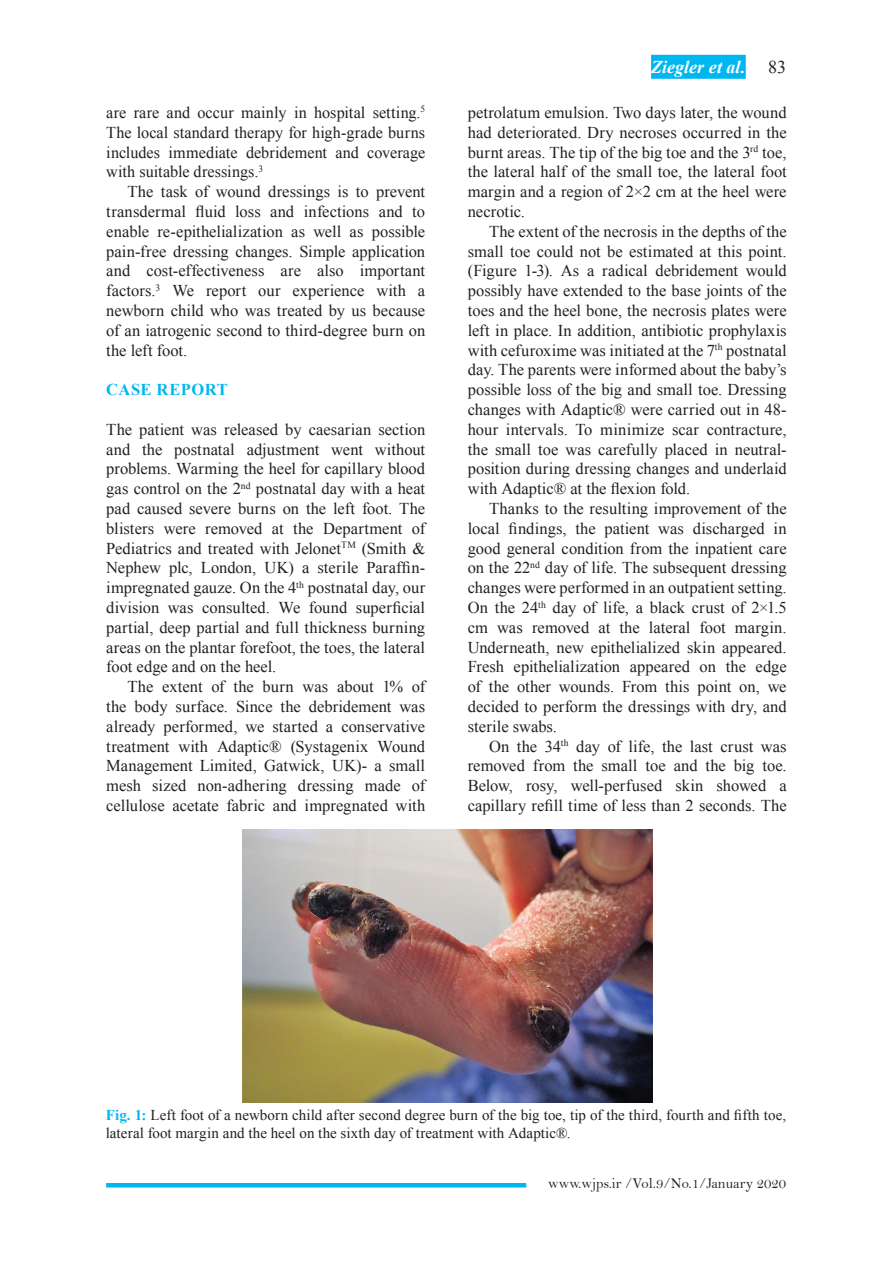
<style>
.page{position:relative;width:893px;height:1263px;background:#fff}
.page>*{position:absolute;margin:0;border:0;box-sizing:border-box;transform-origin:0 0}
.t1{font:italic 700 18px "Times New Roman";letter-spacing:.005em;color:#fff}
.t2{font:16.5px/19.8px "Times New Roman";color:#231f20;text-align:justify}
.t3{font:700 16.5px "Times New Roman";letter-spacing:.025em;color:#00b6f0}
.t4{font:15px/18px "Times New Roman";letter-spacing:.005em;color:#231f20}
.t5{font:15px "Bell";color:#231f20}
.s1{font-weight:400;font-style:normal;color:#231f20}
.s2{font-weight:700;color:#00b6f0}
</style>
<div class="page">
<div style="left:651px;top:55px;width:95px;height:24px;background:#00b6f0"></div>
<hr style="left:106px;top:1183px;width:420px;height:4px;background:#00b6f0">
<img style="left:243px;top:829px;width:410px;height:273px">
<p class="t2" style="left:106px;top:102px;width:320px">are rare and occur mainly in hospital setting.<sup>5<br></sup>The local standard therapy for high-grade burns includes immediate debridement and coverage with suitable dressings.<sup>3</sup></p>
<p class="t2" style="left:106px;top:181px;width:320px;text-indent:21px">The task of wound dressings is to prevent transdermal fluid loss and infections and to enable re-epithelialization as well as possible pain-free dressing changes. Simple application and cost-effectiveness are also important factors.<sup>3</sup> We report our experience with a newborn child who was treated by us because of an iatrogenic second to third-degree burn on the left foot.</p>
<p class="t3" style="left:106px;top:378px;width:123px">CASE REPORT</p>
<p class="t2" style="left:106px;top:419px;width:320px">The patient was released by caesarian section and the postnatal adjustment went without problems. Warming the heel for capillary blood gas control on the 2<sup>nd</sup> postnatal day with a heat pad caused severe burns on the left foot. The blisters were removed at the Department of Pediatrics and treated with Jelonet<sup>TM</sup> (Smith &amp; Nephew plc, London, UK) a sterile Paraffin&shy;impregnated gauze. On the 4<sup>th</sup> postnatal day, our division was consulted. We found superficial partial, deep partial and full thickness burning areas on the plantar forefoot, the toes, the lateral foot edge and on the heel.</p>
<p class="t2" style="left:106px;top:676px;width:320px;text-indent:21px">The extent of the burn was about 1% of the body surface. Since the debridement was already performed, we started a conservative treatment with Adaptic® (Systagenix Wound Management Limited, Gatwick, UK)- a small mesh sized non-adhering dressing made of cellulose acetate fabric and impregnated with</p>
<p class="t1" style="left:651px;top:54px;width:137px">Ziegler et al. <span class="s1">83</span></p>
<p class="t2" style="left:468px;top:102px;width:320px">petrolatum emulsion. Two days later, the wound had deteriorated. Dry necroses occurred in the burnt areas. The tip of the big toe and the 3<sup>rd</sup> toe, the lateral half of the small toe, the lateral foot margin and a region of 2×2 cm at the heel were necrotic.</p>
<p class="t2" style="left:468px;top:221px;width:320px;text-indent:21px">The extent of the necrosis in the depths of the small toe could not be estimated at this point. (Figure 1-3). As a radical debridement would possibly have extended to the base joints of the toes and the heel bone, the necrosis plates were left in place. In addition, antibiotic prophylaxis with cefuroxime was initiated at the 7<sup>th</sup> postnatal day. The parents were informed about the baby’s possible loss of the big and small toe. Dressing changes with Adaptic® were carried out in 48- hour intervals. To minimize scar contracture, the small toe was carefully placed in neutral&shy;position during dressing changes and underlaid with Adaptic® at the flexion fold.</p>
<p class="t2" style="left:468px;top:498px;width:320px;text-indent:21px">Thanks to the resulting improvement of the local findings, the patient was discharged in good general condition from the inpatient care on the 22<sup>nd</sup> day of life. The subsequent dressing changes were performed in an outpatient setting.<br>On the 24<sup>th</sup> day of life, a black crust of 2×1.5 cm was removed at the lateral foot margin.<br>Underneath, new epithelialized skin appeared.<br>Fresh epithelialization appeared on the edge of the other wounds. From this point on, we decided to perform the dressings with dry, and sterile swabs.</p>
<p class="t2" style="left:468px;top:736px;width:320px;text-indent:21px">On the 34<sup>th</sup> day of life, the last crust was removed from the small toe and the big toe.<br>Below, rosy, well-perfused skin showed a capillary refill time of less than 2 seconds. The</p>
<p class="t4" style="left:106px;top:1106px;width:682px"><span class="s2">Fig. 1:</span> Left foot of a newborn child after second degree burn of the big toe, tip of the third, fourth and fifth toe, lateral foot margin and the heel on the sixth day of treatment with Adaptic®.</p>
<p class="t5" style="left:548px;top:1174px;width:240px">www.wjps.ir /Vol.9/No.1/January 2020</p>
</div>
